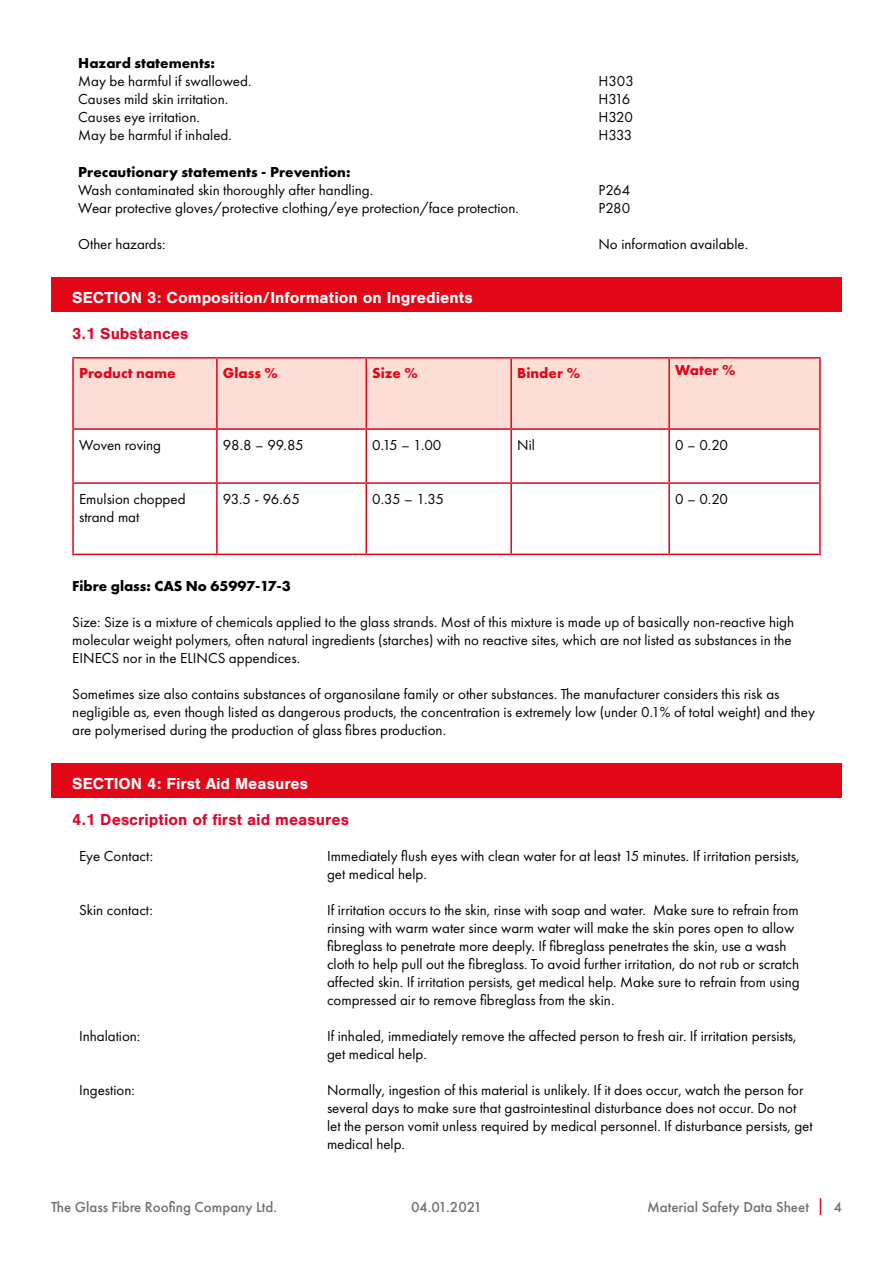
<style>
.page{position:relative;width:893px;height:1263px;background:#fff}
.page>*{position:absolute;margin:0;border:0;box-sizing:border-box;transform-origin:0 0}
.t1{font:700 16.5px "Nimbus San";color:#fff}
.t2{font:700 16.5px "Nimbus San";color:#e1062c}
.t3{font:15px/18px "Futura PT";color:#000}
.t4{font:700 15px "Futura PT";color:#000}
.t5{font:500 15px "Futura PT";color:#71706f}
.t6{font:700 15px "Futura PT";color:#e3051a}
</style>
<div class="page">
<div style="left:73px;top:359px;width:747px;height:70px;background:#fcded5"></div>
<svg style="left:820px;top:1198px;width:1px;height:17px"></svg>
<div style="left:51px;top:278px;width:791px;height:34px;background:#e30617"></div>
<hr style="left:72px;top:357px;width:145px;height:2px;background:#e3051a">
<hr style="left:72px;top:359px;width:2px;height:69px;background:#e3051a">
<hr style="left:217px;top:357px;width:149px;height:2px;background:#e3051a">
<hr style="left:216px;top:359px;width:2px;height:69px;background:#e3051a">
<hr style="left:366px;top:357px;width:145px;height:2px;background:#e3051a">
<hr style="left:365px;top:359px;width:2px;height:69px;background:#e3051a">
<hr style="left:511px;top:357px;width:158px;height:2px;background:#e3051a">
<hr style="left:510px;top:359px;width:2px;height:69px;background:#e3051a">
<hr style="left:669px;top:357px;width:152px;height:2px;background:#e3051a">
<hr style="left:668px;top:359px;width:2px;height:69px;background:#e3051a">
<hr style="left:819px;top:359px;width:2px;height:69px;background:#e3051a">
<hr style="left:72px;top:428px;width:145px;height:2px;background:#e3051a">
<hr style="left:72px;top:430px;width:2px;height:52px;background:#e3051a">
<hr style="left:72px;top:482px;width:145px;height:2px;background:#e3051a">
<hr style="left:72px;top:484px;width:2px;height:70px;background:#e3051a">
<hr style="left:72px;top:554px;width:145px;height:1px;background:#e3051a">
<hr style="left:217px;top:428px;width:149px;height:2px;background:#e3051a">
<hr style="left:216px;top:430px;width:2px;height:52px;background:#e3051a">
<hr style="left:217px;top:482px;width:149px;height:2px;background:#e3051a">
<hr style="left:216px;top:484px;width:2px;height:70px;background:#e3051a">
<hr style="left:217px;top:554px;width:149px;height:1px;background:#e3051a">
<hr style="left:366px;top:428px;width:145px;height:2px;background:#e3051a">
<hr style="left:365px;top:430px;width:2px;height:52px;background:#e3051a">
<hr style="left:366px;top:482px;width:145px;height:2px;background:#e3051a">
<hr style="left:365px;top:484px;width:2px;height:70px;background:#e3051a">
<hr style="left:366px;top:554px;width:145px;height:1px;background:#e3051a">
<hr style="left:511px;top:428px;width:158px;height:2px;background:#e3051a">
<hr style="left:510px;top:430px;width:2px;height:52px;background:#e3051a">
<hr style="left:669px;top:428px;width:152px;height:2px;background:#e3051a">
<hr style="left:668px;top:430px;width:2px;height:52px;background:#e3051a">
<hr style="left:819px;top:430px;width:2px;height:52px;background:#e3051a">
<hr style="left:511px;top:482px;width:158px;height:2px;background:#e3051a">
<hr style="left:510px;top:484px;width:2px;height:70px;background:#e3051a">
<hr style="left:669px;top:482px;width:152px;height:2px;background:#e3051a">
<hr style="left:668px;top:484px;width:2px;height:70px;background:#e3051a">
<hr style="left:819px;top:484px;width:2px;height:70px;background:#e3051a">
<hr style="left:511px;top:554px;width:158px;height:1px;background:#e3051a">
<hr style="left:669px;top:554px;width:152px;height:1px;background:#e3051a">
<div style="left:51px;top:763px;width:791px;height:35px;background:#e30617"></div>
<p class="t4" style="left:78px;top:54px;width:138px">Hazard statements:</p>
<p class="t3" style="left:78px;top:72px;width:175px">May be harmful if swallowed.<br>Causes mild skin irritation.<br>Causes eye irritation.<br>May be harmful if inhaled.</p>
<p class="t3" style="left:598px;top:72px;width:37px">H303<br>H316<br>H320<br>H333</p>
<p class="t4" style="left:78px;top:162px;width:274px">Precautionary statements - Prevention:</p>
<p class="t3" style="left:78px;top:181px;width:442px">Wash contaminated skin thoroughly after handling.<br>Wear protective gloves/protective clothing/eye protection/face protection.</p>
<p class="t3" style="left:598px;top:181px;width:33px">P264<br>P280</p>
<p class="t3" style="left:78px;top:234px;width:89px">Other hazards:</p>
<p class="t3" style="left:598px;top:234px;width:151px">No information available.</p>
<p class="t1" style="left:72px;top:288px;width:402px">SECTION 3: Composition/Information on Ingredients</p>
<p class="t2" style="left:72px;top:324px;width:118px">3.1 Substances</p>
<p class="t6" style="left:79px;top:363px;width:98px">Product name</p>
<p class="t6" style="left:223px;top:363px;width:57px">Glass %</p>
<p class="t6" style="left:372px;top:363px;width:47px">Size %</p>
<p class="t6" style="left:517px;top:363px;width:64px">Binder %</p>
<p class="t6" style="left:675px;top:361px;width:62px">Water %</p>
<p class="t3" style="left:79px;top:436px;width:84px">Woven roving</p>
<p class="t3" style="left:223px;top:436px;width:82px">98.8 – 99.85</p>
<p class="t3" style="left:372px;top:436px;width:71px">0.15 – 1.00</p>
<p class="t3" style="left:517px;top:436px;width:19px">Nil</p>
<p class="t3" style="left:675px;top:436px;width:54px">0 – 0.20</p>
<p class="t3" style="left:79px;top:490px;width:108px">Emulsion chopped strand mat</p>
<p class="t3" style="left:223px;top:490px;width:79px">93.5 - 96.65</p>
<p class="t3" style="left:372px;top:490px;width:73px">0.35 – 1.35</p>
<p class="t3" style="left:675px;top:490px;width:54px">0 – 0.20</p>
<p class="t4" style="left:72px;top:576px;width:220px">Fibre glass: CAS No 65997-17-3</p>
<p class="t3" style="left:72px;top:613px;width:723px">Size: Size is a mixture of chemicals applied to the glass strands. Most of this mixture is made up of basically non-reactive high molecular weight polymers, often natural ingredients (starches) with no reactive sites, which are not listed as substances in the<br>EINECS nor in the ELINCS appendices.</p>
<p class="t3" style="left:72px;top:685px;width:744px">Sometimes size also contains substances of organosilane family or other substances. The manufacturer considers this risk as negligible as, even though listed as dangerous products, the concentration is extremely low (under 0.1% of total weight) and they are polymerised during the production of glass fibres production.</p>
<p class="t1" style="left:72px;top:774px;width:237px">SECTION 4: First Aid Measures</p>
<p class="t2" style="left:72px;top:810px;width:278px">4.1 Description of first aid measures</p>
<p class="t3" style="left:79px;top:846px;width:76px">Eye Contact:</p>
<p class="t3" style="left:327px;top:846px;width:474px">Immediately flush eyes with clean water for at least 15 minutes. If irritation persists, get medical help.</p>
<p class="t3" style="left:79px;top:900px;width:75px">Skin contact:</p>
<p class="t3" style="left:327px;top:900px;width:474px">If irritation occurs to the skin, rinse with soap and water. Make sure to refrain from rinsing with warm water since warm water will make the skin pores open to allow fibreglass to penetrate more deeply. If fibreglass penetrates the skin, use a wash cloth to help pull out the fibreglass. To avoid further irritation, do not rub or scratch affected skin. If irritation persists, get medical help. Make sure to refrain from using compressed air to remove fibreglass from the skin.</p>
<p class="t3" style="left:79px;top:1026px;width:63px">Inhalation:</p>
<p class="t3" style="left:327px;top:1026px;width:471px">If inhaled, immediately remove the affected person to fresh air. If irritation persists, get medical help.</p>
<p class="t3" style="left:79px;top:1080px;width:57px">Ingestion:</p>
<p class="t3" style="left:327px;top:1080px;width:487px">Normally, ingestion of this material is unlikely. If it does occur, watch the person for several days to make sure that gastrointestinal disturbance does not occur. Do not let the person vomit unless required by medical personnel. If disturbance persists, get medical help.</p>
<p class="t5" style="left:51px;top:1198px;width:228px">The Glass Fibre Roofing Company Ltd.</p>
<p class="t5" style="left:411px;top:1198px;width:72px">04.01.2021</p>
<p class="t5" style="left:647px;top:1198px;width:163px">Material Safety Data Sheet</p>
<p class="t5" style="left:833px;top:1198px;width:10px">4</p>
</div>
